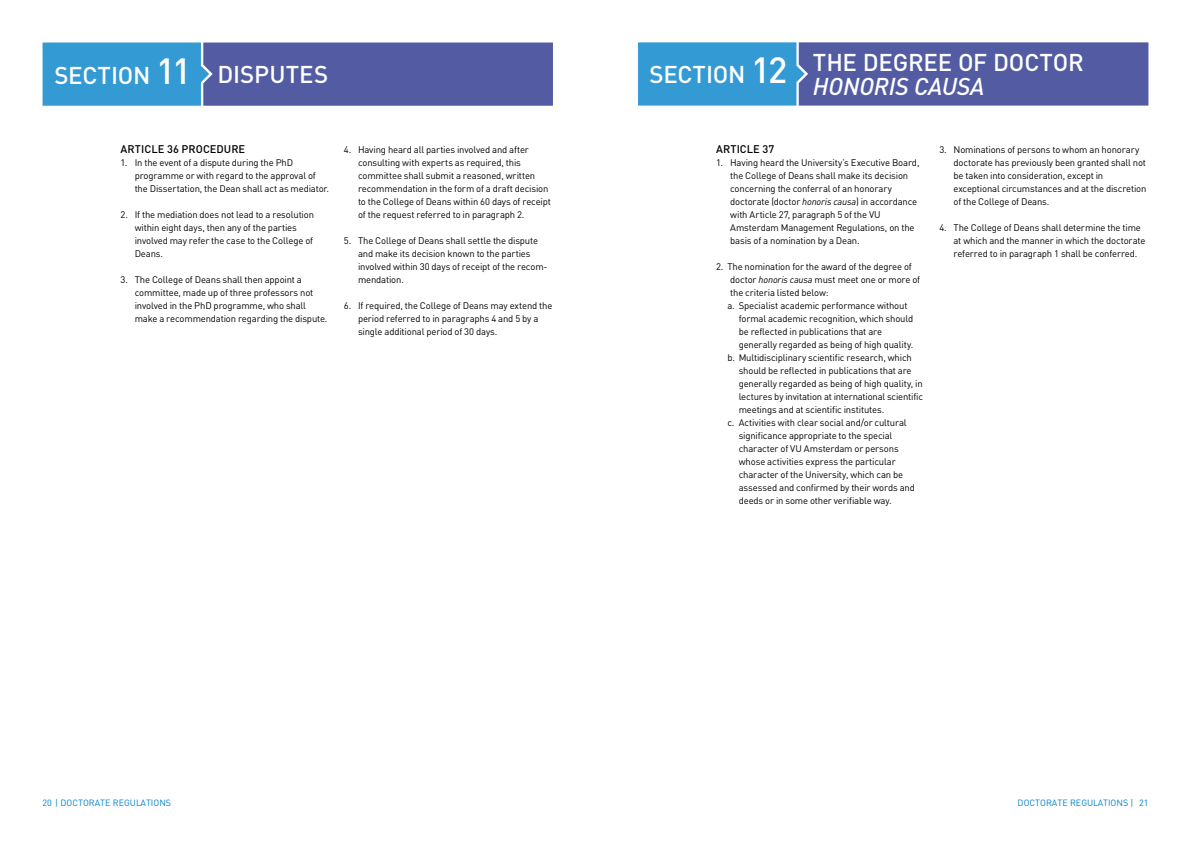
<style>
.page{position:relative;width:1191px;height:842px;background:#fff}
.page>*{position:absolute;margin:0;border:0;box-sizing:border-box;transform-origin:0 0}
.t1{font:500 24px/24px "DIN Pro";letter-spacing:-.01em;color:#fff}
.t2{font:500 11px "DIN Pro";letter-spacing:.005em;color:#000}
.t3{font:9.5px/13px "DIN Pro";letter-spacing:-.015em;color:#000}
.t4{font:9px "DIN Pro";color:#0081c9}
.s1{font-size:36px}
.s2{font-style:italic}
</style>
<div class="page">
<svg style="left:43px;top:43px;width:510px;height:63px;background:#4a70b2"></svg>
<svg style="left:638px;top:42px;width:510px;height:64px;background:#4c72b2"></svg>
<h1 class="t1" style="left:54px;top:60px;width:138px">SECTION <span class="s1">11</span></h1>
<h1 class="t1" style="left:217px;top:60px;width:112px">DISPUTES</h1>
<p class="t2" style="left:120px;top:140px;width:126px">ARTICLE 36 PROCEDURE</p>
<p class="t3" style="left:135px;top:155px;width:196px;text-indent:-14px">1. In the event of a dispute during the PhD programme or with regard to the approval of the Dissertation, the Dean shall act as mediator.</p>
<p class="t3" style="left:135px;top:207px;width:181px;text-indent:-14px">2. If the mediation does not lead to a resolution within eight days, then any of the parties involved may refer the case to the College of Deans.</p>
<p class="t3" style="left:135px;top:272px;width:194px;text-indent:-14px">3. The College of Deans shall then appoint a committee, made up of three professors not involved in the PhD programme, who shall make a recommendation regarding the dispute.</p>
<p class="t3" style="left:358px;top:142px;width:194px;text-indent:-14px">4. Having heard all parties involved and after consulting with experts as required, this committee shall submit a reasoned, written recommendation in the form of a draft decision to the College of Deans within 60 days of receipt of the request referred to in paragraph 2.</p>
<p class="t3" style="left:358px;top:233px;width:191px;text-indent:-14px">5. The College of Deans shall settle the dispute and make its decision known to the parties involved within 30 days of receipt of the recom&shy;mendation.</p>
<p class="t3" style="left:358px;top:298px;width:196px;text-indent:-14px">6. If required, the College of Deans may extend the period referred to in paragraphs 4 and 5 by a single additional period of 30 days.</p>
<h1 class="t1" style="left:813px;top:48px;width:272px;text-indent:-163px">SECTION <span class="s1">12</span> THE DEGREE OF DOCTOR<br><span class="s2">HONORIS CAUSA</span></h1>
<p class="t2" style="left:716px;top:140px;width:60px">ARTICLE 37</p>
<p class="t3" style="left:730px;top:155px;width:191px;text-indent:-14px">1. Having heard the University’s Executive Board, the College of Deans shall make its decision concerning the conferral of an honorary doctorate (doctor <span class="s2">honoris causa</span>) in accordance with Article 27, paragraph 5 of the VU Amsterdam Management Regulations, on the basis of a nomination by a Dean.</p>
<p class="t3" style="left:727px;top:259px;width:194px;text-indent:-11px">2. The nomination for the award of the degree of doctor <span class="s2">honoris causa</span> must meet one or more of the criteria listed below:<br>a. Specialist academic performance without</p>
<p class="t3" style="left:738px;top:311px;width:176px">formal academic recognition, which should</p>
<p class="t3" style="left:738px;top:324px;width:145px">be reflected in publications that are</p>
<p class="t3" style="left:738px;top:337px;width:176px">generally regarded as being of high quality.</p>
<p class="t3" style="left:727px;top:350px;width:186px">b. Multidisciplinary scientific research, which</p>
<p class="t3" style="left:738px;top:363px;width:174px">should be reflected in publications that are</p>
<p class="t3" style="left:738px;top:376px;width:185px">generally regarded as being of high quality, in</p>
<p class="t3" style="left:738px;top:389px;width:186px">lectures by invitation at international scientific</p>
<p class="t3" style="left:738px;top:402px;width:147px">meetings and at scientific institutes.</p>
<p class="t3" style="left:727px;top:415px;width:181px">c. Activities with clear social and/or cultural</p>
<p class="t3" style="left:738px;top:428px;width:155px">significance appropriate to the special</p>
<p class="t3" style="left:738px;top:441px;width:161px">character of VU Amsterdam or persons</p>
<p class="t3" style="left:738px;top:454px;width:158px">whose activities express the particular</p>
<p class="t3" style="left:738px;top:467px;width:166px">character of the University, which can be</p>
<p class="t3" style="left:738px;top:480px;width:178px">assessed and confirmed by their words and</p>
<p class="t3" style="left:738px;top:493px;width:155px">deeds or in some other verifiable way.</p>
<p class="t3" style="left:953px;top:142px;width:194px;text-indent:-14px">3. Nominations of persons to whom an honorary doctorate has previously been granted shall not be taken into consideration, except in exceptional circumstances and at the discretion of the College of Deans.</p>
<p class="t3" style="left:953px;top:220px;width:193px;text-indent:-14px">4. The College of Deans shall determine the time at which and the manner in which the doctorate referred to in paragraph 1 shall be conferred.</p>
<p class="t4" style="left:43px;top:796px;width:130px">20 | DOCTORATE REGULATIONS</p>
<p class="t4" style="left:1017px;top:796px;width:132px">DOCTORATE REGULATIONS | 21</p>
</div>
